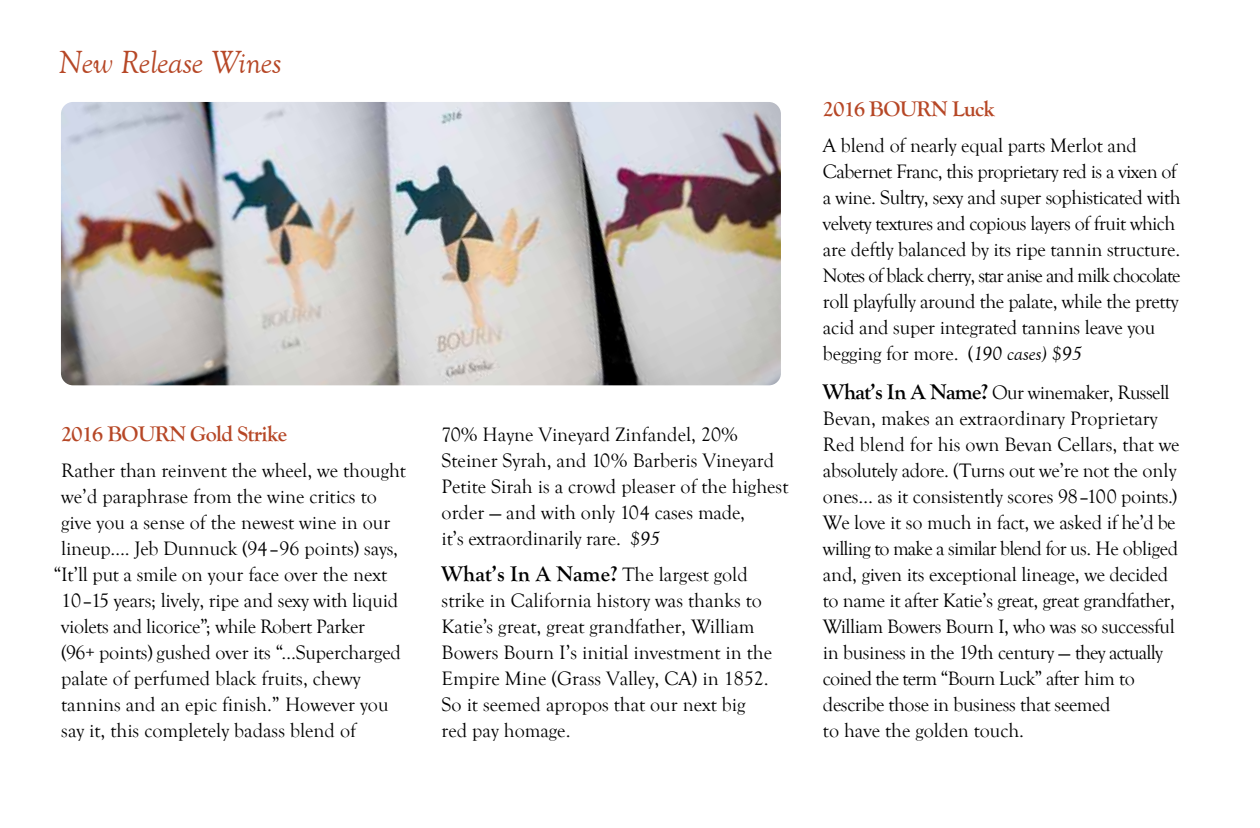
<style>
.page{position:relative;width:1260px;height:828px;background:#fff}
.page>*{position:absolute;margin:0;border:0;box-sizing:border-box;transform-origin:0 0}
.t1{font:italic 33px "Goudy Old Style T";letter-spacing:-.01em;color:#b64726}
.t2{font:700 22px "Goudy Old Style T";letter-spacing:-.03em;color:#b64726}
.t3{font:700 22px "Goudy Old Style T";color:#000}
.t4{font:20px/26px "Goudy Old Style T";letter-spacing:-.01em;color:#000}
.s1{font-style:italic}
.s2{font-weight:400;font-size:20px}
.s3{font-weight:700;font-size:22px}
</style>
<div class="page">
<img style="left:61px;top:102px;width:720px;height:283px">
<h1 class="t1" style="left:59px;top:44px;width:225px">New Release Wines</h1>
<p class="t2" style="left:61px;top:421px;width:227px">2016 BOURN Gold Strike</p>
<p class="t4" style="left:61px;top:458px;width:346px">Rather than reinvent the wheel, we thought</p>
<p class="t4" style="left:61px;top:484px;width:317px">we’d paraphrase from the wine critics to</p>
<p class="t4" style="left:61px;top:510px;width:331px">give you a sense of the newest wine in our</p>
<p class="t4" style="left:61px;top:536px;width:338px">lineup…. Jeb Dunnuck (94–96 points) says,</p>
<p class="t4" style="left:53px;top:562px;width:335px">“It’ll put a smile on your face over the next</p>
<p class="t4" style="left:61px;top:588px;width:338px">10–15 years; lively, ripe and sexy with liquid</p>
<p class="t4" style="left:61px;top:614px;width:305px">violets and licorice”; while Robert Parker</p>
<p class="t4" style="left:61px;top:640px;width:341px">(96+ points) gushed over its “…Supercharged</p>
<p class="t4" style="left:61px;top:666px;width:301px">palate of perfumed black fruits, chewy</p>
<p class="t4" style="left:61px;top:692px;width:329px">tannins and an epic finish.” However you</p>
<p class="t4" style="left:61px;top:718px;width:296px">say it, this completely badass blend of</p>
<p class="t4" style="left:442px;top:422px;width:348px">70% Hayne Vineyard Zinfandel, 20% Steiner Syrah, and 10% Barberis Vineyard Petite Sirah is a crowd pleaser of the highest order — and with only 104 cases made,<br>it’s extraordinarily rare. <span class="s1">$95</span></p>
<p class="t3" style="left:442px;top:561px;width:308px">What’s In A Name? <span class="s2">The largest gold</span></p>
<p class="t4" style="left:442px;top:588px;width:332px">strike in California history was thanks to Katie’s great, great grandfather, William Bowers Bourn I’s initial investment in the Empire Mine (Grass Valley, CA) in 1852.<br>So it seemed apropos that our next big red pay homage.</p>
<p class="t2" style="left:823px;top:96px;width:173px">2016 BOURN Luck</p>
<p class="t4" style="left:823px;top:133px;width:359px">A blend of nearly equal parts Merlot and Cabernet Franc, this proprietary red is a vixen of a wine. Sultry, sexy and super sophisticated with velvety textures and copious layers of fruit which are deftly balanced by its ripe tannin structure.<br>Notes of black cherry, star anise and milk chocolate roll playfully around the palate, while the pretty acid and super integrated tannins leave you begging for more. (<span class="s1">190 cases) $95</span></p>
<p class="t4" style="left:823px;top:380px;width:358px"><span class="s3">What’s In A Name?</span> Our winemaker, Russell Bevan, makes an extraordinary Proprietary Red blend for his own Bevan Cellars, that we absolutely adore. (Turns out we’re not the only ones… as it consistently scores 98–100 points.)<br>We love it so much in fact, we asked if he’d be willing to make a similar blend for us. He obliged and, given its exceptional lineage, we decided to name it after Katie’s great, great grandfather, William Bowers Bourn I, who was so successful in business in the 19th century — they actually coined the term “Bourn Luck” after him to describe those in business that seemed<br>to have the golden touch.</p>
</div>
